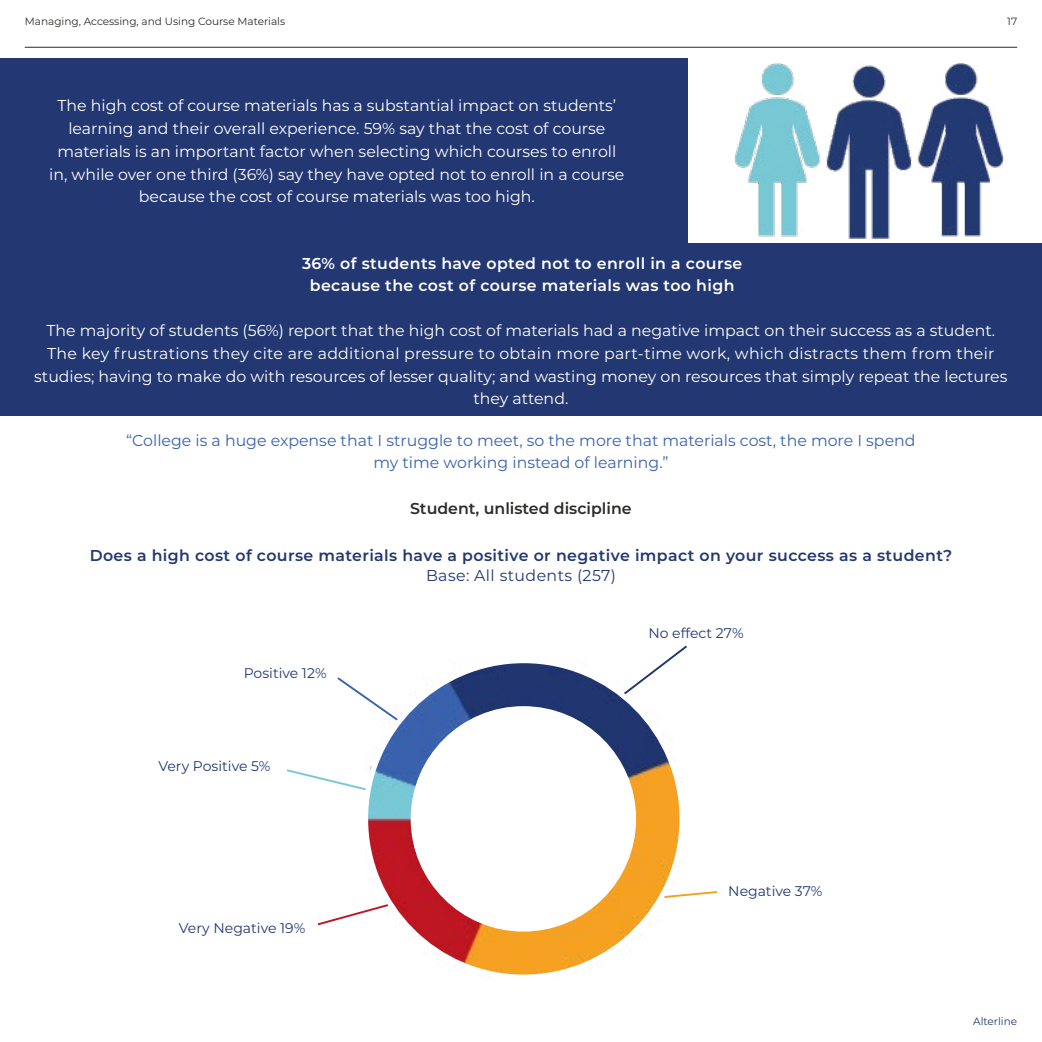
<style>
.page{position:relative;width:1042px;height:1042px;background:#fff}
.page>*{position:absolute;margin:0;border:0;box-sizing:border-box;transform-origin:0 0}
.t1{font:15.75px/22.8px "Montserrat";color:#fff;text-align:center}
.t2{font:15.75px/22.8px "Montserrat";color:#3a62ad;text-align:center}
.t3{font:600 15.75px "Montserrat";letter-spacing:.025em;color:#233872}
.t4{font:600 15.75px/22.8px "Montserrat";letter-spacing:.025em;color:#fff;text-align:center}
.t5{font:600 15.75px "Montserrat";color:#2b2b29}
.t6{font:15.75px "Montserrat";letter-spacing:.025em;color:#233872}
.t7{font:14px "Montserrat";color:#233872}
.t8{font:10.5px "Montserrat";color:#2b2b29}
.t9{font:10.5px "Montserrat";color:#233872}
</style>
<div class="page">
<div style="left:0;top:58px;width:688px;height:185px;background:#233872"></div>
<div style="left:0;top:243px;width:1042px;height:172px;background:#233872"></div>
<hr style="left:25px;top:47px;width:992px;height:1px;background:#2b2b29">
<img style="left:734px;top:63px;width:270px;height:176px">
<svg style="left:664px;top:645px;width:23px;height:17px"></svg>
<svg style="left:681px;top:891px;width:36px;height:6px"></svg>
<svg style="left:317px;top:910px;width:49px;height:16px"></svg>
<svg style="left:287px;top:769px;width:79px;height:22px"></svg>
<svg style="left:337px;top:677px;width:29px;height:22px"></svg>
<img style="left:366px;top:662px;width:315px;height:312px">
<div style="left:411px;top:706px;width:225px;height:225px;background:#fff;border-radius:50%"></div>
<p class="t8" style="left:25px;top:14px;width:262px">Managing, Accessing, and Using Course Materials</p>
<p class="t1" style="left:49px;top:94px;width:577px">The high cost of course materials has a substantial impact on students’ learning and their overall experience. 59% say that the cost of course materials is an important factor when selecting which courses to enroll in, while over one third (36%) say they have opted not to enroll in a course because the cost of course materials was too high.</p>
<p class="t4" style="left:302px;top:251px;width:442px">36% of students have opted not to enroll in a course because the cost of course materials was too high</p>
<p class="t8" style="left:1007px;top:14px;width:11px">17</p>
<p class="t1" style="left:34px;top:319px;width:974px">The majority of students (56%) report that the high cost of materials had a negative impact on their success as a student.<br>The key frustrations they cite are additional pressure to obtain more part-time work, which distracts them from their studies; having to make do with resources of lesser quality; and wasting money on resources that simply repeat the lectures they attend.</p>
<p class="t2" style="left:126px;top:428px;width:791px">“College is a huge expense that I struggle to meet, so the more that materials cost, the more I spend my time working instead of learning.”</p>
<p class="t5" style="left:410px;top:497px;width:223px">Student, unlisted discipline</p>
<p class="t3" style="left:90px;top:544px;width:864px">Does a high cost of course materials have a positive or negative impact on your success as a student?</p>
<p class="t6" style="left:426px;top:564px;width:191px">Base: All students (257)</p>
<p class="t7" style="left:244px;top:664px;width:84px">Positive 12%</p>
<p class="t7" style="left:158px;top:756px;width:114px">Very Positive 5%</p>
<p class="t7" style="left:179px;top:918px;width:128px">Very Negative 19%</p>
<p class="t7" style="left:648px;top:623px;width:97px">No effect 27%</p>
<p class="t7" style="left:728px;top:881px;width:96px">Negative 37%</p>
<p class="t9" style="left:973px;top:1014px;width:46px">Alterline</p>
</div>
